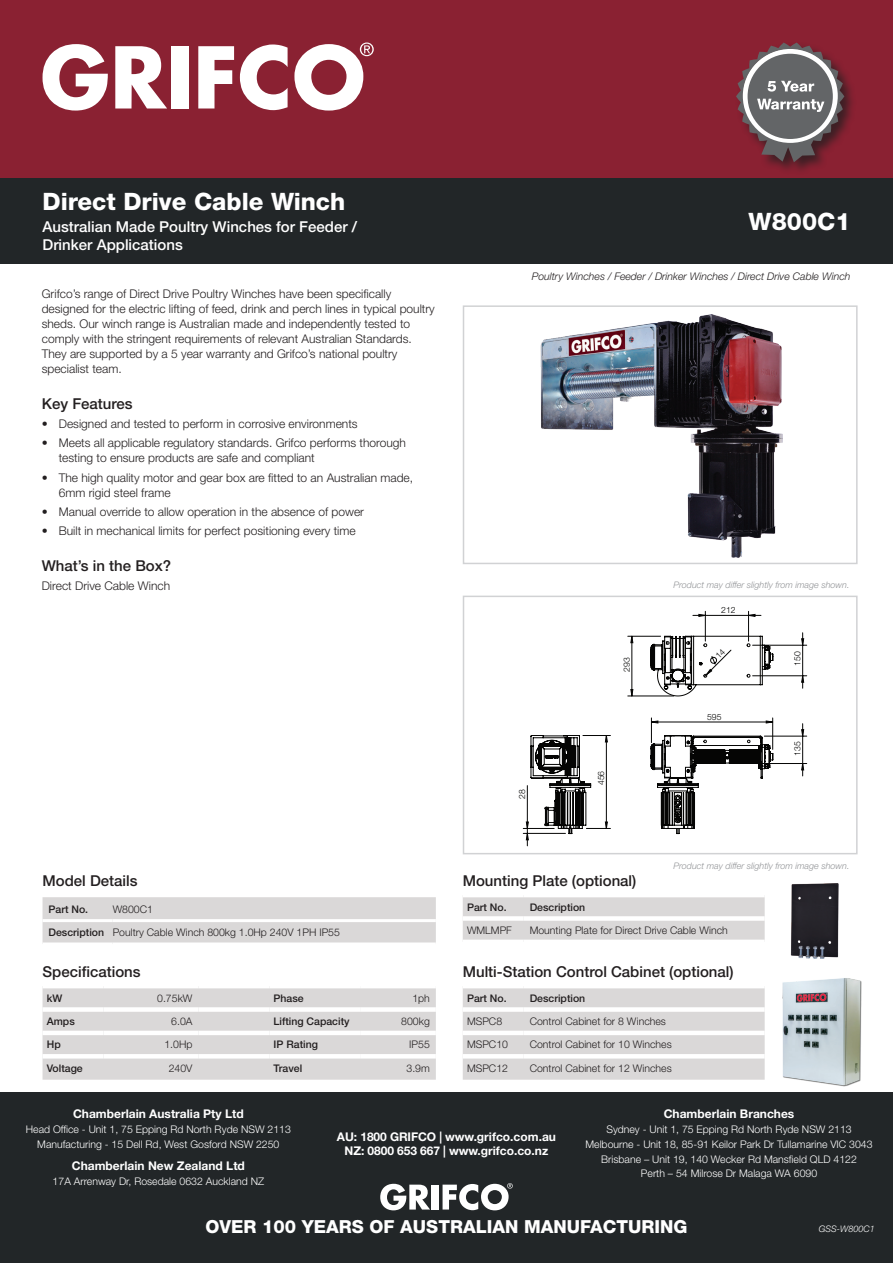
<style>
.page{position:relative;width:893px;height:1263px;background:#fff}
.page>*{position:absolute;margin:0;border:0;box-sizing:border-box;transform-origin:0 0}
.t1{font:800 24px "Helvetica Neue LT Pro";color:#fff}
.t2{font:800 18px "Helvetica Neue LT Pro";color:#fff}
.t3{font:500 15px "Helvetica Neue LT Pro";color:#231f20}
.t4{font:500 15px/18px "Helvetica Neue LT Pro";color:#fff}
.t5{font:300 12px/15px "Helvetica Neue LT Pro";color:#231f20}
.t6{font:700 12px/13.2px "Helvetica Neue LT Pro";color:#fff;text-align:center}
.t7{font:300 10.5px/14.7px "Helvetica Neue LT Pro";color:#fff;text-align:center}
.t8{font:300 10.5px "Helvetica Neue LT Pro";color:#231f20}
.t9{font:500 10.5px "Helvetica Neue LT Pro";color:#231f20}
.t10{font:italic 300 10.5px "Helvetica Neue LT Pro";color:#231f20}
.t11{font:italic 300 9px "Helvetica Neue LT Pro";color:#939598}
.t12{font:italic 300 9px "Helvetica Neue LT Pro";color:#fff}
.t13{font:300 8.7px "Helvetica Neue LT Pro";color:#050504}
.s1{font-weight:500}
</style>
<div class="page">
<div style="left:463px;top:305px;width:395px;height:259px;border:2px solid #d1d2d4"></div>
<div style="left:463px;top:596px;width:395px;height:258px;border:2px solid #d1d2d4"></div>
<div style="left:0;top:1093px;width:893px;height:170px;background:#222628"></div>
<div style="left:0;top:0;width:893px;height:179px;background:#8a2132"></div>
<div style="left:0;top:179px;width:893px;height:85px;background:#222628"></div>
<svg style="left:43px;top:44px;width:65px;height:67px"></svg>
<svg style="left:115px;top:46px;width:52px;height:62px"></svg>
<div style="left:171px;top:46px;width:17px;height:62px;background:#fff"></div>
<svg style="left:198px;top:46px;width:36px;height:62px"></svg>
<svg style="left:240px;top:44px;width:48px;height:66px"></svg>
<svg style="left:294px;top:43px;width:80px;height:68px"></svg>
<svg style="left:380px;top:1184px;width:50px;height:26px"></svg>
<div style="left:432px;top:1184px;width:7px;height:25px;background:#fff"></div>
<svg style="left:443px;top:1183px;width:70px;height:27px"></svg>
<div style="left:43px;top:897px;width:393px;height:45px;background:#dad8d8"></div>
<hr style="left:43px;top:919px;width:70px;height:3px;background:#fff">
<hr style="left:113px;top:919px;width:323px;height:3px;background:#fff">
<div style="left:43px;top:988px;width:393px;height:92px;background:#dad8d8"></div>
<div style="left:43px;top:1007px;width:60px;height:5px;background:#fff"></div>
<div style="left:103px;top:1007px;width:95px;height:5px;background:#fff"></div>
<div style="left:198px;top:1007px;width:71px;height:5px;background:#fff"></div>
<div style="left:269px;top:1007px;width:92px;height:5px;background:#fff"></div>
<div style="left:361px;top:1007px;width:75px;height:5px;background:#fff"></div>
<hr style="left:43px;top:1031px;width:60px;height:4px;background:#fff">
<hr style="left:103px;top:1031px;width:95px;height:4px;background:#fff">
<hr style="left:198px;top:1031px;width:71px;height:4px;background:#fff">
<hr style="left:269px;top:1031px;width:92px;height:4px;background:#fff">
<hr style="left:361px;top:1031px;width:75px;height:4px;background:#fff">
<hr style="left:43px;top:1054px;width:60px;height:4px;background:#fff">
<hr style="left:103px;top:1054px;width:95px;height:4px;background:#fff">
<hr style="left:198px;top:1054px;width:71px;height:4px;background:#fff">
<hr style="left:269px;top:1054px;width:92px;height:4px;background:#fff">
<hr style="left:361px;top:1054px;width:75px;height:4px;background:#fff">
<div style="left:463px;top:988px;width:302px;height:92px;background:#dad8d8"></div>
<div style="left:463px;top:1007px;width:61px;height:5px;background:#fff"></div>
<div style="left:524px;top:1007px;width:241px;height:5px;background:#fff"></div>
<hr style="left:463px;top:1031px;width:61px;height:4px;background:#fff">
<hr style="left:524px;top:1031px;width:241px;height:4px;background:#fff">
<hr style="left:463px;top:1054px;width:61px;height:4px;background:#fff">
<hr style="left:524px;top:1054px;width:241px;height:4px;background:#fff">
<div style="left:463px;top:897px;width:302px;height:43px;background:#dad8d8"></div>
<div style="left:463px;top:916px;width:61px;height:5px;background:#fff"></div>
<div style="left:524px;top:916px;width:241px;height:5px;background:#fff"></div>
<div style="left:734px;top:41px;width:124px;height:134px;background:#231f20;opacity:.75"></div>
<svg style="left:736px;top:43px;width:108px;height:119px"></svg>
<hr style="left:705px;top:611px;width:1px;height:30px;background:#050504">
<hr style="left:748px;top:611px;width:1px;height:30px;background:#050504">
<hr style="left:628px;top:696px;width:46px;height:1px;background:#050504">
<hr style="left:628px;top:636px;width:33px;height:1px;background:#050504">
<hr style="left:764px;top:736px;width:43px;height:1px;background:#050504">
<hr style="left:756px;top:763px;width:51px;height:1px;background:#050504">
<hr style="left:753px;top:645px;width:54px;height:1px;background:#050504">
<hr style="left:753px;top:675px;width:54px;height:1px;background:#050504">
<hr style="left:523px;top:828px;width:31px;height:1px;background:#050504">
<hr style="left:523px;top:833px;width:42px;height:1px;background:#050504">
<svg style="left:693px;top:613px;width:68px;height:4px"></svg>
<svg style="left:801px;top:724px;width:3px;height:52px"></svg>
<svg style="left:801px;top:633px;width:3px;height:55px"></svg>
<svg style="left:651px;top:718px;width:122px;height:116px"></svg>
<svg style="left:525px;top:635px;width:109px;height:211px"></svg>
<img style="left:540px;top:314px;width:242px;height:244px">
<img style="left:767px;top:958px;width:109px;height:135px">
<img style="left:790px;top:883px;width:49px;height:75px">
<svg style="left:651px;top:636px;width:122px;height:60px"></svg>
<h1 class="t1" style="left:43px;top:187px;width:304px">Direct Drive Cable Winch</h1>
<p class="t4" style="left:43px;top:217px;width:316px">Australian Made Poultry Winches for Feeder /<br>Drinker Applications</p>
<p class="t5" style="left:42px;top:286px;width:394px">Grifco’s range of Direct Drive Poultry Winches have been specifically designed for the electric lifting of feed, drink and perch lines in typical poultry sheds. Our winch range is Australian made and independently tested to comply with the stringent requirements of relevant Australian Standards.<br>They are supported by a 5 year warranty and Grifco’s national poultry specialist team.</p>
<p class="t3" style="left:42px;top:394px;width:92px">Key Features</p>
<p class="t5" style="left:42px;top:416px;width:317px">• Designed and tested to perform in corrosive environments</p>
<p class="t5" style="left:59px;top:435px;width:349px;text-indent:-17px">• Meets all applicable regulatory standards. Grifco performs thorough testing to ensure products are safe and compliant</p>
<p class="t5" style="left:59px;top:469px;width:356px;text-indent:-17px">• The high quality motor and gear box are fitted to an Australian made,<br>6mm rigid steel frame</p>
<p class="t5" style="left:42px;top:504px;width:324px">• Manual override to allow operation in the absence of power</p>
<p class="t5" style="left:42px;top:523px;width:315px">• Built in mechanical limits for perfect positioning every time</p>
<p class="t3" style="left:42px;top:557px;width:131px">What’s in the Box?</p>
<p class="t5" style="left:42px;top:578px;width:130px">Direct Drive Cable Winch</p>
<p class="t3" style="left:43px;top:872px;width:97px">Model Details</p>
<p class="t9" style="left:49px;top:903px;width:41px">Part No.</p>
<p class="t8" style="left:113px;top:902px;width:42px">W800C1</p>
<p class="t8" style="left:49px;top:926px;width:293px"><span class="s1">Description</span> Poultry Cable Winch 800kg 1.0Hp 240V 1PH IP55</p>
<p class="t3" style="left:43px;top:963px;width:100px">Specifications</p>
<p class="t9" style="left:47px;top:991px;width:17px">kW</p>
<p class="t8" style="left:157px;top:991px;width:37px">0.75kW</p>
<p class="t9" style="left:274px;top:991px;width:32px">Phase</p>
<p class="t8" style="left:412px;top:991px;width:19px">1ph</p>
<p class="t9" style="left:47px;top:1015px;width:30px">Amps</p>
<p class="t8" style="left:171px;top:1015px;width:23px">6.0A</p>
<p class="t9" style="left:274px;top:1015px;width:78px">Lifting Capacity</p>
<p class="t8" style="left:401px;top:1015px;width:30px">800kg</p>
<p class="t9" style="left:47px;top:1038px;width:15px">Hp</p>
<p class="t8" style="left:164px;top:1038px;width:30px">1.0Hp</p>
<p class="t9" style="left:274px;top:1038px;width:46px">IP Rating</p>
<p class="t8" style="left:409px;top:1038px;width:22px">IP55</p>
<p class="t9" style="left:47px;top:1062px;width:37px">Voltage</p>
<p class="t8" style="left:169px;top:1061px;width:25px">240V</p>
<p class="t9" style="left:274px;top:1062px;width:30px">Travel</p>
<p class="t8" style="left:407px;top:1061px;width:25px">3.9m</p>
<h1 class="t1" style="left:749px;top:207px;width:103px">W800C1</h1>
<p class="t10" style="left:532px;top:270px;width:320px">Poultry Winches / Feeder / Drinker Winches / Direct Drive Cable Winch</p>
<p class="t11" style="left:673px;top:580px;width:178px">Product may differ slightly from image shown.</p>
<p class="t13" style="left:517px;top:799px;width:11px;rotate:-90deg">28</p>
<p class="t13" style="left:621px;top:672px;width:16px;rotate:-90deg">293</p>
<p class="t13" style="left:596px;top:785px;width:16px;rotate:-90deg">456</p>
<p class="t13" style="left:721px;top:605px;width:16px">212</p>
<p class="t13" style="left:707px;top:711px;width:16px">595</p>
<p class="t13" style="left:792px;top:666px;width:16px;rotate:-90deg">150</p>
<p class="t13" style="left:792px;top:756px;width:16px;rotate:-90deg">135</p>
<p class="t11" style="left:673px;top:860px;width:178px">Product may differ slightly from image shown.</p>
<p class="t3" style="left:463px;top:872px;width:175px">Mounting Plate (optional)</p>
<p class="t9" style="left:467px;top:900px;width:41px">Part No.</p>
<p class="t9" style="left:530px;top:900px;width:57px">Description</p>
<p class="t8" style="left:467px;top:924px;width:46px">WMLMPF</p>
<p class="t8" style="left:530px;top:924px;width:200px">Mounting Plate for Direct Drive Cable Winch</p>
<p class="t3" style="left:463px;top:963px;width:272px">Multi-Station Control Cabinet (optional)</p>
<p class="t9" style="left:467px;top:991px;width:41px">Part No.</p>
<p class="t9" style="left:530px;top:991px;width:57px">Description</p>
<p class="t8" style="left:467px;top:1015px;width:37px">MSPC8</p>
<p class="t8" style="left:530px;top:1015px;width:138px">Control Cabinet for 8 Winches</p>
<p class="t8" style="left:467px;top:1038px;width:43px">MSPC10</p>
<p class="t8" style="left:530px;top:1038px;width:144px">Control Cabinet for 10 Winches</p>
<p class="t8" style="left:467px;top:1061px;width:43px">MSPC12</p>
<p class="t8" style="left:530px;top:1061px;width:144px">Control Cabinet for 12 Winches</p>
<p class="t6" style="left:73px;top:1107px;width:172px">Chamberlain Australia Pty Ltd</p>
<p class="t7" style="left:26px;top:1122px;width:266px">Head Office - Unit 1, 75 Epping Rd North Ryde NSW 2113<br>Manufacturing - 15 Dell Rd, West Gosford NSW 2250</p>
<p class="t6" style="left:72px;top:1159px;width:175px">Chamberlain New Zealand Ltd</p>
<p class="t7" style="left:53px;top:1174px;width:213px">17A Arrenway Dr, Rosedale 0632 Auckland NZ</p>
<p class="t6" style="left:337px;top:1130px;width:221px">AU: 1800 GRIFCO | www.grifco.com.au<br>NZ: 0800 653 667 | www.grifco.co.nz</p>
<p class="t6" style="left:664px;top:1107px;width:132px">Chamberlain Branches</p>
<p class="t7" style="left:585px;top:1122px;width:289px">Sydney - Unit 1, 75 Epping Rd North Ryde NSW 2113<br>Melbourne - Unit 18, 85-91 Keilor Park Dr Tullamarine VIC 3043<br>Brisbane – Unit 19, 140 Wecker Rd Mansfield QLD 4122<br>Perth – 54 Milrose Dr Malaga WA 6090</p>
<h2 class="t2" style="left:206px;top:1216px;width:483px">OVER 100 YEARS OF AUSTRALIAN MANUFACTURING</h2>
<p class="t12" style="left:819px;top:1223px;width:57px">GSS-W800C1</p>
</div>
